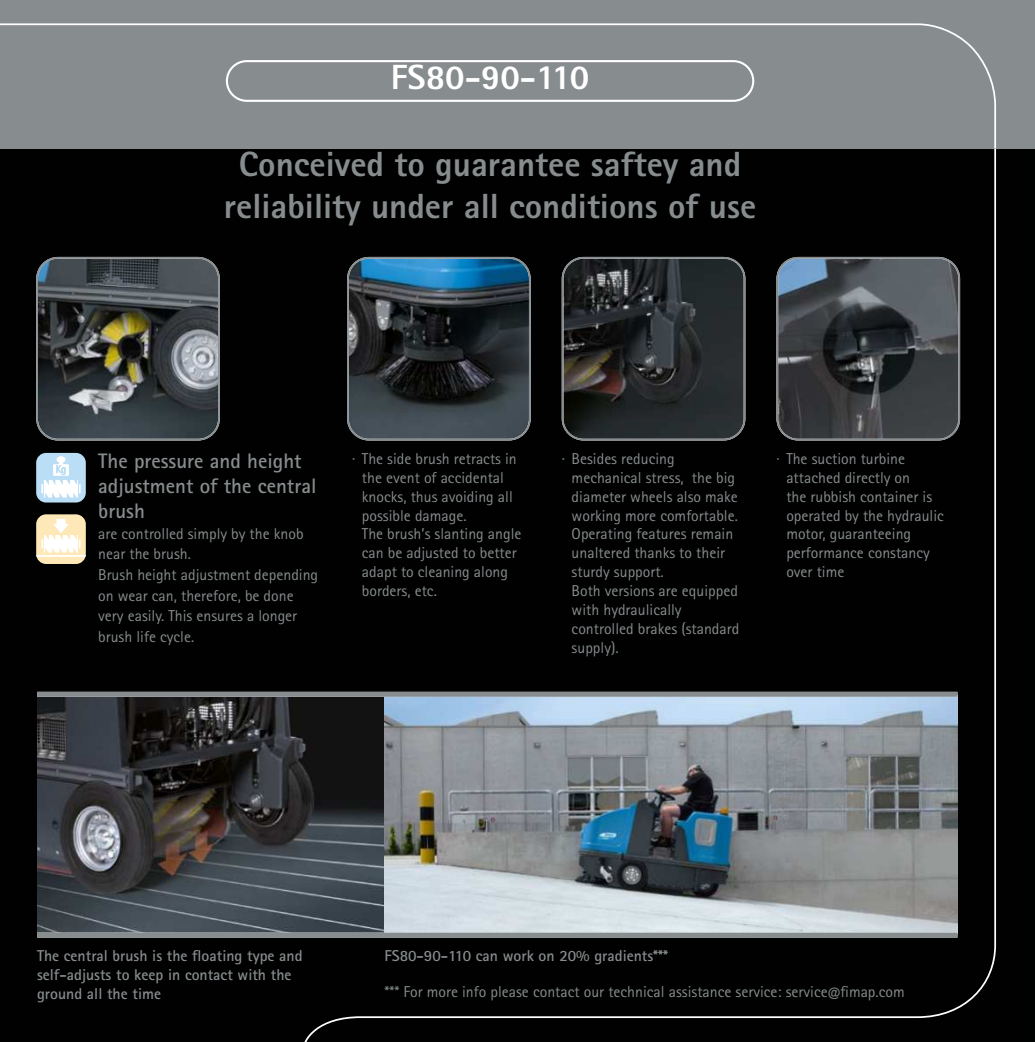
<style>
.page{position:relative;width:1035px;height:1042px;background:#fff}
.page>*{position:absolute;margin:0;border:0;box-sizing:border-box;transform-origin:0 0}
.t1{font:800 35px/42px "Rotis Sans Serif Pro";color:#878c8e;text-align:center}
.t2{font:800 35px "Rotis Sans Serif Pro";color:#fff}
.t3{font:700 21px/25.2px "Rotis Sans Serif Pro";color:#878c8e}
.t4{font:15.75px/18.9px "Rotis Sans Serif Pro";color:#878c8e}
.t5{font:700 15.75px/18.9px "Rotis Sans Serif Pro";color:#878c8e}
</style>
<div class="page">
<div style="left:0;top:150px;width:301px;height:892px;background:#000100"></div>
<div style="left:301px;top:150px;width:733px;height:892px;background:#000100"></div>
<img style="left:37px;top:697px;width:920px;height:235px">
<img style="left:37px;top:258px;width:182px;height:182px">
<img style="left:348px;top:258px;width:181px;height:182px">
<img style="left:562px;top:258px;width:182px;height:182px">
<img style="left:777px;top:258px;width:182px;height:182px">
<div style="left:36px;top:453px;width:50px;height:49px;background:#badef5;border-radius:10px"></div>
<svg style="left:41px;top:456px;width:40px;height:41px"></svg>
<div style="left:36px;top:514px;width:50px;height:50px;background:#ffe8b7;border-radius:10px"></div>
<svg style="left:41px;top:519px;width:40px;height:33px"></svg>
<hr style="left:36px;top:555px;width:50px;height:2px;background:#fff">
<div style="left:0;top:0;width:1034px;height:150px;background:#878c8e"></div>
<div style="left:226px;top:60px;width:528px;height:42px;border:2px solid #fff;border-radius:20px"></div>
<div style="left:36px;top:257px;width:184px;height:183px;border:2px solid #878c8e;border-radius:21px"></div>
<div style="left:347px;top:257px;width:183px;height:183px;border:2px solid #878c8e;border-radius:21px"></div>
<div style="left:561px;top:257px;width:184px;height:183px;border:2px solid #878c8e;border-radius:21px"></div>
<div style="left:776px;top:257px;width:183px;height:183px;border:2px solid #878c8e;border-radius:21px"></div>
<div style="left:37px;top:932px;width:920px;height:5px;background:#878c8e"></div>
<div style="left:37px;top:692px;width:920px;height:5px;background:#878c8e"></div>
<h1 class="t2" style="left:391px;top:64px;width:200px">FS80-90-110</h1>
<h1 class="t1" style="left:224px;top:147px;width:533px">Conceived to guarantee saftey and reliability under all conditions of use</h1>
<h2 class="t3" style="left:98px;top:449px;width:220px">The pressure and height adjustment of the central brush</h2>
<p class="t4" style="left:98px;top:524px;width:221px;line-height:20.7px">are controlled simply by the knob near the brush.<br>Brush height adjustment depending on wear can, therefore, be done very easily. This ensures a longer brush life cycle.</p>
<p class="t4" style="left:362px;top:450px;width:161px;text-indent:-10px">· The side brush retracts in the event of accidental knocks, thus avoiding all possible damage.<br>The brush’s slanting angle can be adjusted to better adapt to cleaning along borders, etc.</p>
<p class="t4" style="left:571px;top:450px;width:169px;text-indent:-10px">· Besides reducing mechanical stress, the big diameter wheels also make working more comfortable.<br>Operating features remain unaltered thanks to their sturdy support.<br>Both versions are equipped with hydraulically controlled brakes (standard supply).</p>
<p class="t4" style="left:786px;top:450px;width:159px;text-indent:-10px">· The suction turbine attached directly on<br>the rubbish container is operated by the hydraulic motor, guaranteeing performance constancy over time</p>
<p class="t5" style="left:37px;top:947px;width:267px">The central brush is the floating type and self-adjusts to keep in contact with the ground all the time</p>
<p class="t5" style="left:384px;top:947px;width:285px">FS80-90-110 can work on 20% gradients***</p>
<p class="t4" style="left:384px;top:983px;width:521px">*** For more info please contact our technical assistance service: service@fimap.com</p>
</div>
